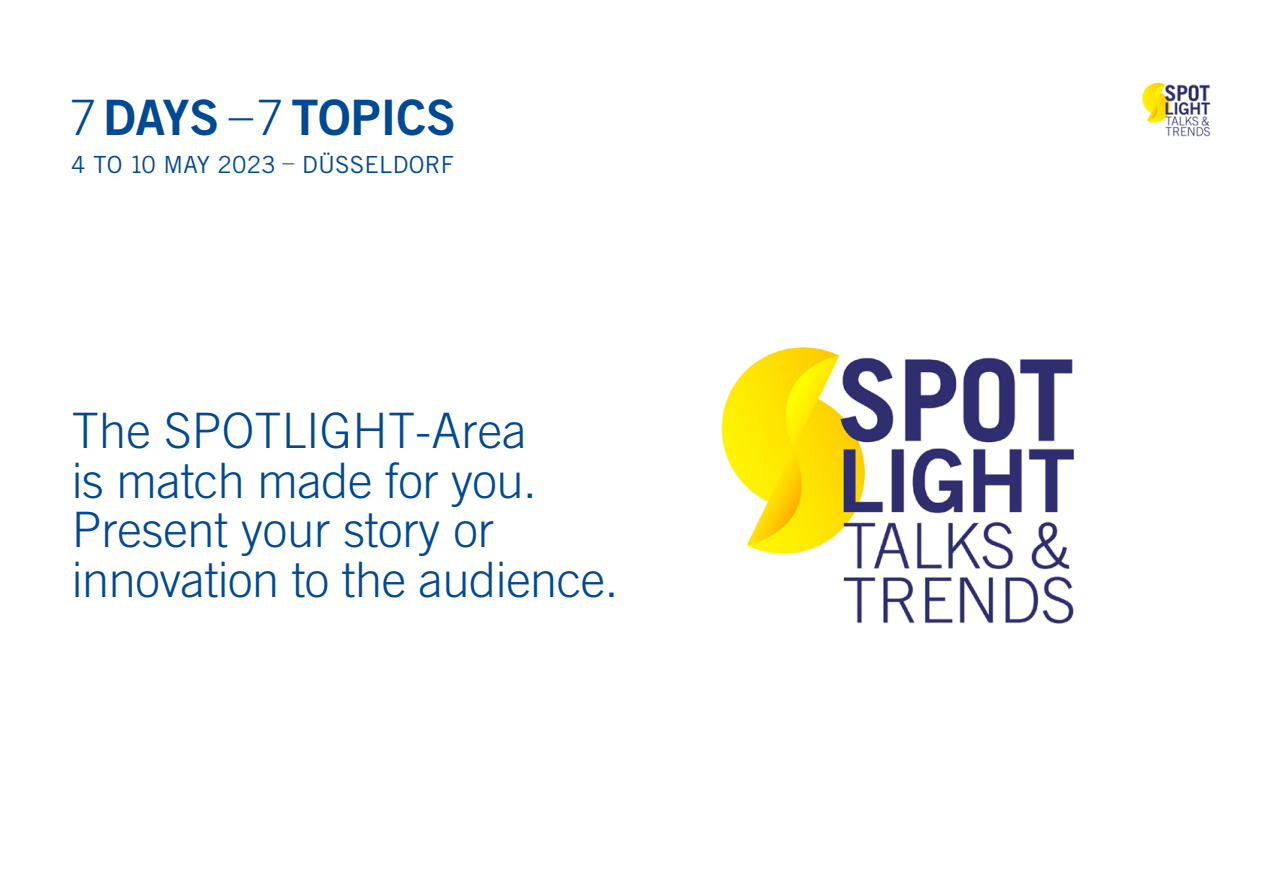
<style>
.page{position:relative;width:1263px;height:893px;background:#fff}
.page>*{position:absolute;margin:0;border:0;box-sizing:border-box;transform-origin:0 0}
.t1{font:300 48.9px/49.5px "Trade Gothic LT Std";letter-spacing:-.01em;color:#004994}
.t2{font:48.9px "Trade Gothic LT Std Bd 2";letter-spacing:-.005em;color:#004994}
.t3{font:23.7px "Trade Gothic LT Std";letter-spacing:.01em;color:#004994}
.s1{font-family:"Trade Gothic LT Std";font-weight:300}
.s2{font-weight:300}
</style>
<div class="page">
<img style="left:1142px;top:82px;width:69px;height:55px">
<img style="left:721px;top:347px;width:353px;height:277px">
<p class="t2" style="left:69px;top:87px;width:388px"><span class="s1">7</span> DAYS <span class="s1">–7</span> TOPICS</p>
<p class="t3" style="left:71px;top:150px;width:384px">4 TO 10 MAY 2023 <span class="s2">–</span> DÜSSELDORF</p>
<p class="t1" style="left:72px;top:406px;width:548px">The SPOTLIGHT-Area<br>is match made for you.<br>Present your story or innovation to the audience.</p>
</div>
